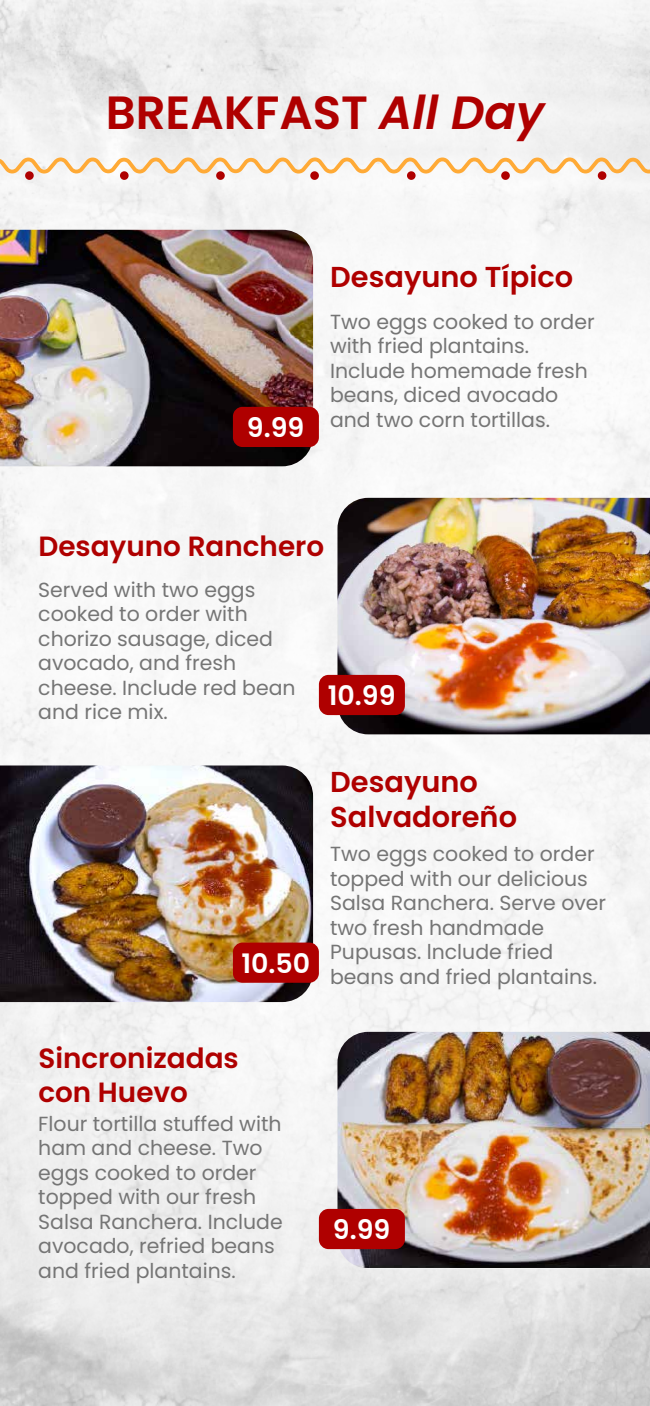
<style>
.page{position:relative;width:650px;height:1406px;background:#fff}
.page>*{position:absolute;margin:0;border:0;box-sizing:border-box;transform-origin:0 0}
.t1{font:600 46.62px "Poppins";color:#af0000}
.t2{font:600 28.75px/34.6px "Poppins";color:#af0000}
.t3{font:600 27.88px/33.4px "Poppins";color:#af0000}
.t4{font:600 26.88px "Poppins";color:#fff}
.t5{font:20.38px/24.5px "Poppins";color:#757575}
.s1{font-style:italic}
</style>
<div class="page">
<img style="left:0;top:0;width:649px;height:1405px">
<svg style="left:0;top:153px;width:649px;height:24px"></svg>
<div style="left:25px;top:171px;width:9px;height:9px;background:#af0000;border-radius:50%"></div>
<div style="left:120px;top:171px;width:8px;height:9px;background:#af0000;border-radius:50%"></div>
<div style="left:216px;top:171px;width:8px;height:9px;background:#af0000;border-radius:50%"></div>
<div style="left:310px;top:171px;width:8px;height:9px;background:#af0000;border-radius:50%"></div>
<svg style="left:406px;top:171px;width:9px;height:9px"></svg>
<svg style="left:500px;top:171px;width:9px;height:9px"></svg>
<div style="left:597px;top:171px;width:9px;height:9px;background:#af0000;border-radius:50%"></div>
<img style="left:0;top:230px;width:313px;height:236px">
<div style="left:233px;top:407px;width:85px;height:40px;background:#af0000;border-radius:10px"></div>
<img style="left:0;top:765px;width:313px;height:237px">
<div style="left:233px;top:942px;width:85px;height:40px;background:#af0000;border-radius:10px"></div>
<img style="left:337px;top:498px;width:312px;height:236px">
<div style="left:318px;top:675px;width:86px;height:40px;background:#af0000;border-radius:10px"></div>
<img style="left:337px;top:1031px;width:312px;height:237px">
<div style="left:318px;top:1208px;width:86px;height:41px;background:#af0000;border-radius:10px"></div>
<h1 class="t1" style="left:106px;top:86px;width:440px">BREAKFAST <span class="s1">All Day</span></h1>
<h3 class="t4" style="left:247px;top:412px;width:59px">9.99</h3>
<h2 class="t2" style="left:330px;top:260px;width:244px">Desayuno Típico</h2>
<p class="t5" style="left:330px;top:309px;width:266px">Two eggs cooked to order with fried plantains.<br>Include homemade fresh beans, diced avocado and two corn tortillas.</p>
<h3 class="t3" style="left:38px;top:530px;width:287px">Desayuno Ranchero</h3>
<p class="t5" style="left:38px;top:577px;width:259px">Served with two eggs cooked to order with chorizo sausage, diced avocado, and fresh cheese. Include red bean and rice mix.</p>
<h3 class="t4" style="left:327px;top:680px;width:69px">10.99</h3>
<h3 class="t4" style="left:241px;top:947px;width:70px">10.50</h3>
<h2 class="t2" style="left:330px;top:765px;width:188px">Desayuno<br>Salvadoreño</h2>
<p class="t5" style="left:330px;top:841px;width:277px">Two eggs cooked to order topped with our delicious<br>Salsa Ranchera. Serve over two fresh handmade<br>Pupusas. lnclude fried beans and fried plantains.</p>
<h3 class="t3" style="left:38px;top:1042px;width:202px">Sincronizadas con Huevo</h3>
<p class="t5" style="left:38px;top:1111px;width:246px">Flour tortilla stuffed with ham and cheese. Two eggs cooked to order topped with our fresh<br>Salsa Ranchera. Include avocado, refried beans and fried plantains.</p>
<h3 class="t4" style="left:333px;top:1214px;width:59px">9.99</h3>
</div>
